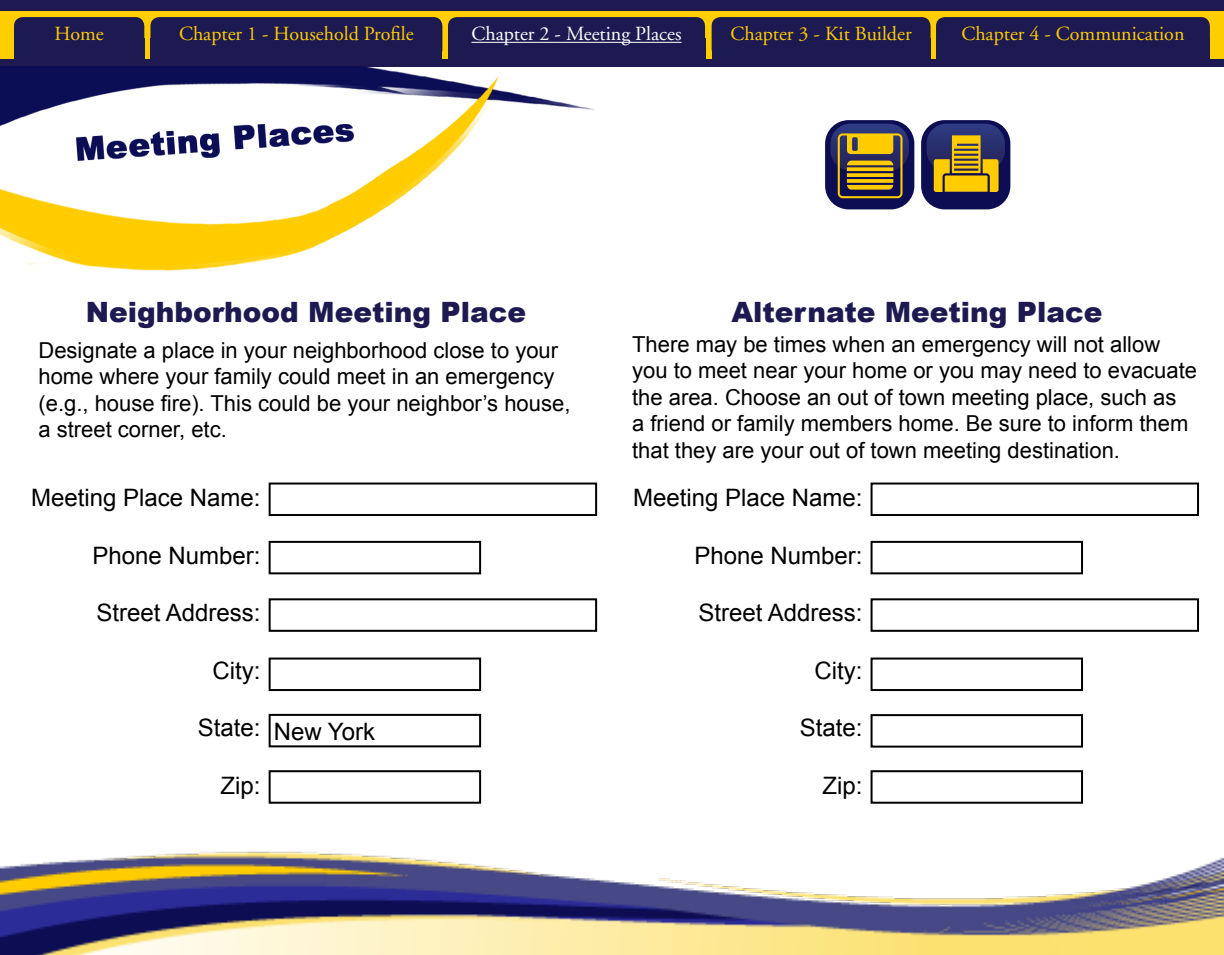
<style>
.page{position:relative;width:1224px;height:955px;background:#fff}
.page>*{position:absolute;margin:0;border:0;box-sizing:border-box;transform-origin:0 0}
.t1{font:900 28px "Arial";color:#1d1951}
.t2{font:24px "Arial";color:#000}
.t3{font:22px/26.4px "Arial";color:#000}
.t4{font:20px "Adobe Garamond";color:#ffce00}
.t5{font:20px "Adobe Garamond";color:#fff}
</style>
<div class="page">
<div style="left:0;top:0;width:1224px;height:13px;background:#1d1951"></div>
<div style="left:269px;top:482px;width:328px;height:34px;border:2px solid #000"></div>
<div style="left:871px;top:482px;width:328px;height:34px;border:2px solid #000"></div>
<div style="left:269px;top:598px;width:328px;height:34px;border:2px solid #000"></div>
<div style="left:871px;top:598px;width:328px;height:34px;border:2px solid #000"></div>
<div style="left:269px;top:657px;width:212px;height:34px;border:2px solid #000"></div>
<div style="left:871px;top:657px;width:212px;height:34px;border:2px solid #000"></div>
<div style="left:269px;top:770px;width:212px;height:33px;border:2px solid #000"></div>
<div style="left:871px;top:714px;width:212px;height:33px;border:2px solid #000"></div>
<div style="left:871px;top:770px;width:212px;height:33px;border:2px solid #000"></div>
<div style="left:269px;top:541px;width:212px;height:33px;border:2px solid #000"></div>
<div style="left:871px;top:541px;width:212px;height:33px;border:2px solid #000"></div>
<div style="left:0;top:11px;width:1224px;height:49px;background:#ffce00"></div>
<div style="left:14px;top:17px;width:130px;height:41px;background:#1d1951;border-radius:9px"></div>
<div style="left:14px;top:38px;width:130px;height:22px;background:#1d1951"></div>
<div style="left:150px;top:17px;width:292px;height:41px;background:#1d1951;border-radius:9px"></div>
<div style="left:150px;top:38px;width:292px;height:22px;background:#1d1951"></div>
<div style="left:448px;top:17px;width:257px;height:41px;background:#1d1951;border-radius:9px"></div>
<div style="left:448px;top:38px;width:257px;height:22px;background:#1d1951"></div>
<div style="left:712px;top:17px;width:219px;height:41px;background:#1d1951;border-radius:9px"></div>
<div style="left:712px;top:38px;width:219px;height:22px;background:#1d1951"></div>
<div style="left:936px;top:17px;width:274px;height:41px;background:#1d1951;border-radius:9px"></div>
<div style="left:936px;top:38px;width:274px;height:22px;background:#1d1951"></div>
<hr style="left:471px;top:42px;width:211px;height:1px;background:#fff">
<div style="left:0;top:60px;width:1224px;height:7px;background:#1d1951"></div>
<div style="left:269px;top:714px;width:212px;height:33px;border:2px solid #000"></div>
<div style="left:825px;top:120px;width:89px;height:89px;background:#0d0d54;border-radius:23px"></div>
<svg style="left:831px;top:124px;width:78px;height:74px"></svg>
<div style="left:921px;top:120px;width:89px;height:89px;background:#0d0d54;border-radius:23px"></div>
<svg style="left:927px;top:124px;width:78px;height:68px;background:#806e3c"></svg>
<img style="left:0;top:851px;width:1224px;height:104px">
<img style="left:0;top:66px;width:594px;height:205px">
<p class="t4" style="left:55px;top:23px;width:51px">Home</p>
<p class="t4" style="left:179px;top:23px;width:236px">Chapter 1 - Household Profile</p>
<p class="t5" style="left:471px;top:23px;width:212px">Chapter 2 - Meeting Places</p>
<p class="t4" style="left:730px;top:23px;width:183px">Chapter 3 - Kit Builder</p>
<p class="t4" style="left:961px;top:23px;width:225px">Chapter 4 - Communication</p>
<p class="t1" style="left:86px;top:292px;width:442px">Neighborhood Meeting Place</p>
<p class="t1" style="left:731px;top:292px;width:373px">Alternate Meeting Place</p>
<p class="t3" style="left:38px;top:337px;width:533px">Designate a place in your neighborhood close to your home where your family could meet in an emergency (e.g., house fire). This could be your neighbor’s house, a street corner, etc.</p>
<p class="t3" style="left:632px;top:331px;width:566px">There may be times when an emergency will not allow you to meet near your home or you may need to evacuate the area. Choose an out of town meeting place, such as<br>a friend or family members home. Be sure to inform them that they are your out of town meeting destination.</p>
<p class="t2" style="left:31px;top:482px;width:231px">Meeting Place Name:</p>
<p class="t2" style="left:93px;top:539px;width:170px">Phone Number:</p>
<p class="t2" style="left:97px;top:597px;width:166px">Street Address:</p>
<p class="t2" style="left:213px;top:655px;width:49px">City:</p>
<p class="t2" style="left:198px;top:712px;width:64px">State:</p>
<p class="t2" style="left:633px;top:482px;width:231px">Meeting Place Name:</p>
<p class="t2" style="left:694px;top:539px;width:170px">Phone Number:</p>
<p class="t2" style="left:698px;top:597px;width:166px">Street Address:</p>
<p class="t2" style="left:815px;top:655px;width:49px">City:</p>
<p class="t2" style="left:800px;top:712px;width:64px">State:</p>
<p class="t2" style="left:274px;top:715px;width:103px">New York</p>
<p class="t2" style="left:221px;top:770px;width:42px">Zip:</p>
<p class="t2" style="left:823px;top:770px;width:42px">Zip:</p>
</div>
